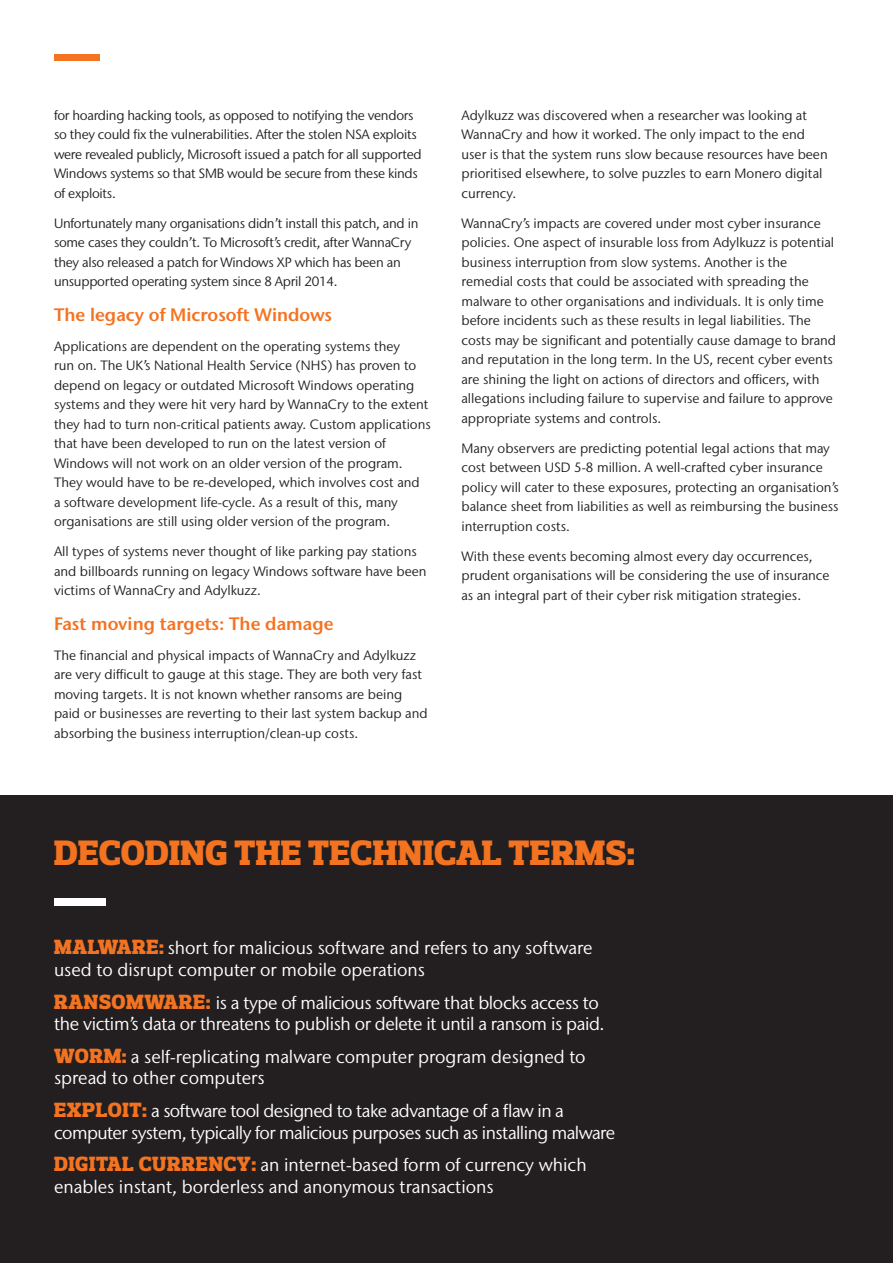
<style>
.page{position:relative;width:893px;height:1263px;background:#fff}
.page>*{position:absolute;margin:0;border:0;box-sizing:border-box;transform-origin:0 0}
.t1{font:900 36px "Prelo Slab";letter-spacing:.015em;color:#f37321}
.t2{font:18px/21.6px "Stone Sans IIITC Pro";letter-spacing:-.01em;color:#fff}
.t3{font:18px/21.6px "Stone Sans IIITC Pro";letter-spacing:-.03em;color:#fff}
.Heading_3{font:600 18px "Stone Sans IIITC Pro";color:#f47321}
.body_copy{font:13.5px/19.5px "Stone Sans IIITC Pro";color:#231f20}
.body_copy-2{font:13.5px/19.5px "Stone Sans IIITC Pro";letter-spacing:-.02em;color:#231f20}
.s1{font-family:"Prelo Slab";font-weight:900;font-size:21px;color:#f37321}
</style>
<div class="page">
<div style="left:0;top:795px;width:893px;height:468px;background:#231f20"></div>
<div style="left:54px;top:54px;width:46px;height:6px;background:#f47321"></div>
<div style="left:54px;top:898px;width:51px;height:8px;background:#fff"></div>
<p class="body_copy-2" style="left:54px;top:105px;width:369px">for hoarding hacking tools, as opposed to notifying the vendors so they could fix the vulnerabilities. After the stolen NSA exploits were revealed publicly, Microsoft issued a patch for all supported Windows systems so that SMB would be secure from these kinds of exploits.</p>
<p class="body_copy-2" style="left:54px;top:213px;width:366px">Unfortunately many organisations didn’t install this patch, and in some cases they couldn’t. To Microsoft’s credit, after WannaCry they also released a patch for Windows XP which has been an unsupported operating system since 8 April 2014.</p>
<p class="Heading_3" style="left:54px;top:303px;width:280px">The legacy of Microsoft Windows</p>
<p class="body_copy" style="left:54px;top:336px;width:378px">Applications are dependent on the operating systems they<br>run on. The UK’s National Health Service (NHS) has proven to depend on legacy or outdated Microsoft Windows operating systems and they were hit very hard by WannaCry to the extent they had to turn non-critical patients away. Custom applications that have been developed to run on the latest version of Windows will not work on an older version of the program.<br>They would have to be re-developed, which involves cost and<br>a software development life-cycle. As a result of this, many organisations are still using older version of the program.</p>
<p class="body_copy" style="left:54px;top:542px;width:374px">All types of systems never thought of like parking pay stations and billboards running on legacy Windows software have been victims of WannaCry and Adylkuzz.</p>
<p class="Heading_3" style="left:54px;top:612px;width:281px">Fast moving targets: The damage</p>
<p class="body_copy" style="left:54px;top:645px;width:375px">The financial and physical impacts of WannaCry and Adylkuzz are very difficult to gauge at this stage. They are both very fast moving targets. It is not known whether ransoms are being paid or businesses are reverting to their last system backup and absorbing the business interruption/clean-up costs.</p>
<p class="body_copy" style="left:461px;top:105px;width:368px">Adylkuzz was discovered when a researcher was looking at WannaCry and how it worked. The only impact to the end user is that the system runs slow because resources have been prioritised elsewhere, to solve puzzles to earn Monero digital currency.</p>
<p class="body_copy" style="left:461px;top:213px;width:376px">WannaCry’s impacts are covered under most cyber insurance policies. One aspect of insurable loss from Adylkuzz is potential business interruption from slow systems. Another is the remedial costs that could be associated with spreading the malware to other organisations and individuals. It is only time before incidents such as these results in legal liabilities. The costs may be significant and potentially cause damage to brand and reputation in the long term. In the US, recent cyber events are shining the light on actions of directors and officers, with allegations including failure to supervise and failure to approve appropriate systems and controls.</p>
<p class="body_copy" style="left:461px;top:438px;width:379px">Many observers are predicting potential legal actions that may cost between USD 5-8 million. A well-crafted cyber insurance policy will cater to these exposures, protecting an organisation’s balance sheet from liabilities as well as reimbursing the business interruption costs.</p>
<p class="body_copy" style="left:461px;top:546px;width:370px">With these events becoming almost every day occurrences, prudent organisations will be considering the use of insurance as an integral part of their cyber risk mitigation strategies.</p>
<p class="t1" style="left:54px;top:831px;width:582px">DECODING THE TECHNICAL TERMS:</p>
<p class="t2" style="left:54px;top:937px;width:540px"><span class="s1">MALWARE:</span> short for malicious software and refers to any software used to disrupt computer or mobile operations</p>
<p class="t2" style="left:54px;top:991px;width:552px"><span class="s1">RANSOMWARE:</span> is a type of malicious software that blocks access to the victim’s data or threatens to publish or delete it until a ransom is paid.</p>
<p class="t2" style="left:54px;top:1045px;width:533px"><span class="s1">WORM:</span> a self-replicating malware computer program designed to spread to other computers</p>
<p class="t3" style="left:54px;top:1100px;width:563px"><span class="s1">EXPLOIT:</span> a software tool designed to take advantage of a flaw in a computer system, typically for malicious purposes such as installing malware</p>
<p class="t2" style="left:54px;top:1154px;width:534px"><span class="s1">DIGITAL CURRENCY:</span> an internet-based form of currency which enables instant, borderless and anonymous transactions</p>
</div>
